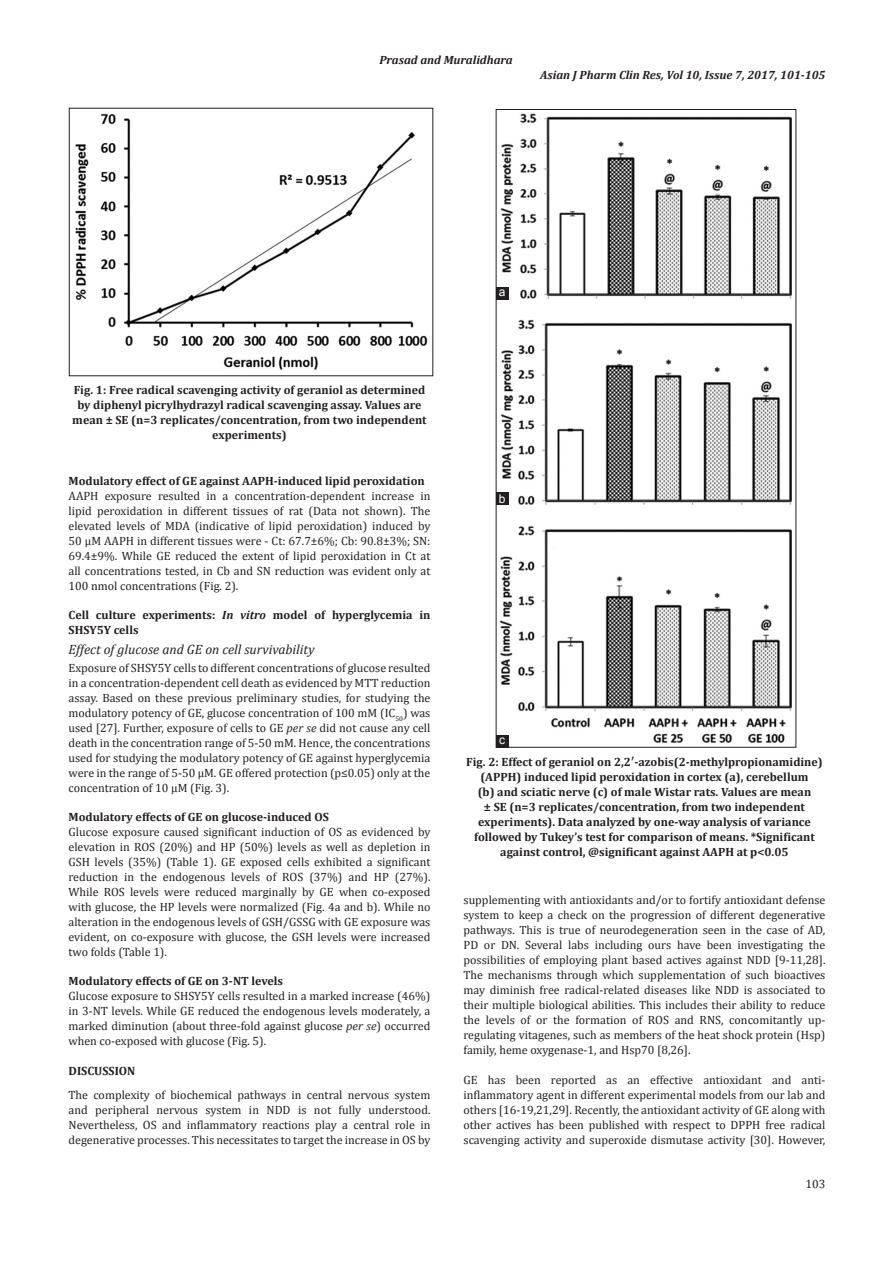
<style>
.page{position:relative;width:894px;height:1263px;background:#fff}
.page>*{position:absolute;margin:0;border:0;box-sizing:border-box;transform-origin:0 0}
.t1{font:italic 13.5px "Cambria";color:#231f20}
.TX{font:12px/15px "Cambria";color:#231f20;text-align:justify}
.FGC{font:700 12px/15px "Cambria";color:#231f20;text-align:center}
.RH{font:italic 700 12px "Cambria";color:#231f20}
.F_No{font:12px "Cambria";color:#231f20}
.LABEL{font:12px "Arial";color:#fff}
.s1{font-style:italic}
</style>
<div class="page">
<img style="left:75px;top:114px;width:353px;height:256px">
<img style="left:497px;top:113px;width:295px;height:632px">
<div style="left:495px;top:734px;width:13px;height:13px;background:#231f20"></div>
<div style="left:495px;top:492px;width:13px;height:13px;background:#231f20"></div>
<div style="left:495px;top:287px;width:13px;height:12px;background:#231f20"></div>
<p class="RH" style="left:379px;top:51px;width:135px">Prasad and Muralidhara</p>
<p class="RH" style="left:540px;top:66px;width:287px">Asian J Pharm Clin Res, Vol 10, Issue 7, 2017, 101-105</p>
<p class="FGC" style="left:72px;top:382px;width:356px">Fig. 1: Free radical scavenging activity of geraniol as determined by diphenyl picrylhydrazyl radical scavenging assay. Values are mean ± SE (n=3 replicates/concentration, from two independent experiments)</p>
<p class="LABEL" style="left:499px;top:284px;width:8px">a</p>
<h2 class="FGC" style="left:68px;top:473px;width:357px">Modulatory effect of GE against AAPH-induced lipid peroxidation</h2>
<p class="TX" style="left:68px;top:488px;width:363px">AAPH exposure resulted in a concentration-dependent increase in lipid peroxidation in different tissues of rat (Data not shown). The elevated levels of MDA (indicative of lipid peroxidation) induced by 50 µM AAPH in different tissues were - Ct: 67.7±6%; Cb: 90.8±3%; SN:<br>69.4±9%. While GE reduced the extent of lipid peroxidation in Ct at all concentrations tested, in Cb and SN reduction was evident only at 100 nmol concentrations (Fig. 2).</p>
<h2 class="FGC" style="left:68px;top:607px;width:363px;text-align:left">Cell culture experiments: <span class="s1">In vitro</span> model of hyperglycemia in<br>SHSY5Y cells</h2>
<h3 class="t1" style="left:68px;top:639px;width:247px">Effect of glucose and GE on cell survivability</h3>
<p class="TX" style="left:68px;top:660px;width:363px">Exposure of SHSY5Y cells to different concentrations of glucose resulted in a concentration-dependent cell death as evidenced by MTT reduction assay. Based on these previous preliminary studies, for studying the modulatory potency of GE, glucose concentration of 100 mM (IC<sub>50</sub>) was used [27]. Further, exposure of cells to GE <span class="s1">per se</span> did not cause any cell death in the concentration range of 5-50 mM. Hence, the concentrations used for studying the modulatory potency of GE against hyperglycemia were in the range of 5-50 µM. GE offered protection (p≤0.05) only at the concentration of 10 µM (Fig. 3).</p>
<h2 class="FGC" style="left:68px;top:809px;width:262px">Modulatory effects of GE on glucose-induced OS</h2>
<p class="TX" style="left:68px;top:824px;width:363px">Glucose exposure caused significant induction of OS as evidenced by elevation in ROS (20%) and HP (50%) levels as well as depletion in GSH levels (35%) (Table 1). GE exposed cells exhibited a significant reduction in the endogenous levels of ROS (37%) and HP (27%).<br>While ROS levels were reduced marginally by GE when co-exposed with glucose, the HP levels were normalized (Fig. 4a and b). While no alteration in the endogenous levels of GSH/GSSG with GE exposure was evident, on co-exposure with glucose, the GSH levels were increased two folds (Table 1).</p>
<h2 class="FGC" style="left:68px;top:973px;width:216px">Modulatory effects of GE on 3-NT levels</h2>
<p class="TX" style="left:68px;top:988px;width:363px">Glucose exposure to SHSY5Y cells resulted in a marked increase (46%) in 3-NT levels. While GE reduced the endogenous levels moderately, a marked diminution (about three-fold against glucose <span class="s1">per se</span>) occurred when co-exposed with glucose (Fig. 5).</p>
<h1 class="FGC" style="left:68px;top:1062px;width:68px">DISCUSSION</h1>
<p class="TX" style="left:68px;top:1087px;width:363px">The complexity of biochemical pathways in central nervous system and peripheral nervous system in NDD is not fully understood.<br>Nevertheless, OS and inflammatory reactions play a central role in degenerative processes. This necessitates to target the increase in OS by</p>
<p class="LABEL" style="left:499px;top:491px;width:8px">b</p>
<p class="LABEL" style="left:499px;top:732px;width:7px">c</p>
<p class="FGC" style="left:466px;top:754px;width:358px">Fig. 2: Effect of geraniol on 2,2′-azobis(2-methylpropionamidine) (APPH) induced lipid peroxidation in cortex (a), cerebellum<br>(b) and sciatic nerve (c) of male Wistar rats. Values are mean<br>± SE (n=3 replicates/concentration, from two independent experiments). Data analyzed by one-way analysis of variance followed by Tukey’s test for comparison of means. *Significant against control, @significant against AAPH at p&lt;0.05</p>
<p class="TX" style="left:463px;top:892px;width:363px">supplementing with antioxidants and/or to fortify antioxidant defense system to keep a check on the progression of different degenerative pathways. This is true of neurodegeneration seen in the case of AD, PD or DN. Several labs including ours have been investigating the possibilities of employing plant based actives against NDD [9-11,28].<br>The mechanisms through which supplementation of such bioactives may diminish free radical-related diseases like NDD is associated to their multiple biological abilities. This includes their ability to reduce the levels of or the formation of ROS and RNS, concomitantly up&shy;regulating vitagenes, such as members of the heat shock protein (Hsp) family, heme oxygenase-1, and Hsp70 [8,26].</p>
<p class="TX" style="left:463px;top:1072px;width:363px">GE has been reported as an effective antioxidant and anti&shy;inflammatory agent in different experimental models from our lab and others [16-19,21,29]. Recently, the antioxidant activity of GE along with other actives has been published with respect to DPPH free radical scavenging activity and superoxide dismutase activity [30]. However,</p>
<p class="F_No" style="left:805px;top:1176px;width:21px">103</p>
</div>
